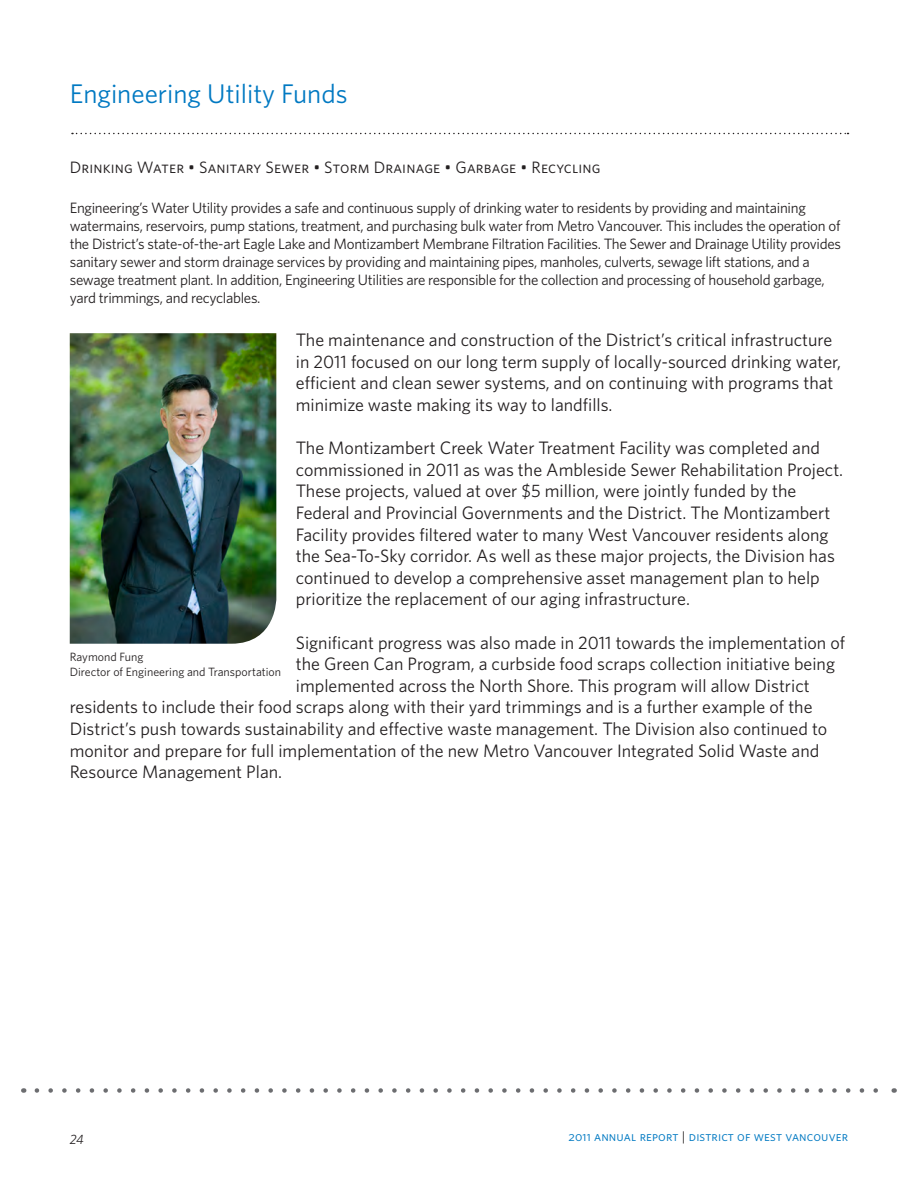
<style>
.page{position:relative;width:918px;height:1188px;background:#fff}
.page>*{position:absolute;margin:0;border:0;box-sizing:border-box;transform-origin:0 0}
.t1{font:27px "Whitney";color:#0079c2}
.t2{font:18px/21.6px "Whitney";color:#231f20}
.t3{font:16.5px "Whitney Book SC";letter-spacing:.01em;color:#231f20}
.t4{font:15px/18px "Whitney";letter-spacing:-.02em;color:#231f20}
.t5{font:13.5px "Whitney Book SC";letter-spacing:.01em;color:#0079c2}
.t6{font:italic 13.5px "Whitney";color:#231f20}
.t7{font:12px "Whitney";color:#231f20}
.s1{color:#231f20}
</style>
<div class="page">
<svg style="left:72px;top:133px;width:777px;height:1px"></svg>
<svg style="left:37px;top:1088px;width:841px;height:5px"></svg>
<img style="left:70px;top:333px;width:206px;height:311px">
<p class="t1" style="left:70px;top:78px;width:279px">Engineering Utility Funds</p>
<p class="t3" style="left:70px;top:158px;width:532px">Drinking Water • Sanitary Sewer • Storm Drainage • Garbage • Recycling</p>
<p class="t4" style="left:70px;top:198px;width:773px">Engineering’s Water Utility provides a safe and continuous supply of drinking water to residents by providing and maintaining watermains, reservoirs, pump stations, treatment, and purchasing bulk water from Metro Vancouver. This includes the operation of the District’s state-of-the-art Eagle Lake and Montizambert Membrane Filtration Facilities. The Sewer and Drainage Utility provides sanitary sewer and storm drainage services by providing and maintaining pipes, manholes, culverts, sewage lift stations, and a sewage treatment plant. In addition, Engineering Utilities are responsible for the collection and processing of household garbage, yard trimmings, and recyclables.</p>
<p class="t2" style="left:296px;top:329px;width:547px">The maintenance and construction of the District’s critical infrastructure in 2011 focused on our long term supply of locally-sourced drinking water, efficient and clean sewer systems, and on continuing with programs that minimize waste making its way to landfills.</p>
<p class="t2" style="left:296px;top:437px;width:549px">The Montizambert Creek Water Treatment Facility was completed and commissioned in 2011 as was the Ambleside Sewer Rehabilitation Project.<br>These projects, valued at over $5 million, were jointly funded by the Federal and Provincial Governments and the District. The Montizambert Facility provides filtered water to many West Vancouver residents along the Sea-To-Sky corridor. As well as these major projects, the Division has continued to develop a comprehensive asset management plan to help prioritize the replacement of our aging infrastructure.</p>
<p class="t2" style="left:296px;top:631px;width:551px">Significant progress was also made in 2011 towards the implementation of</p>
<p class="t2" style="left:296px;top:653px;width:541px">the Green Can Program, a curbside food scraps collection initiative being</p>
<p class="t2" style="left:296px;top:674px;width:515px">implemented across the North Shore. This program will allow District</p>
<p class="t2" style="left:70px;top:696px;width:744px">residents to include their food scraps along with their yard trimmings and is a further example of the</p>
<p class="t2" style="left:70px;top:717px;width:759px">District’s push towards sustainability and effective waste management. The Division also continued to</p>
<p class="t2" style="left:70px;top:739px;width:751px">monitor and prepare for full implementation of the new Metro Vancouver Integrated Solid Waste and</p>
<p class="t2" style="left:70px;top:761px;width:214px">Resource Management Plan.</p>
<p class="t7" style="left:70px;top:650px;width:75px">Raymond Fung</p>
<p class="t7" style="left:70px;top:664px;width:213px">Director of Engineering and Transportation</p>
<p class="t6" style="left:70px;top:1131px;width:16px">24</p>
<p class="t5" style="left:569px;top:1128px;width:281px">2011 annual report <span class="s1">|</span> district of west vancouver</p>
</div>
